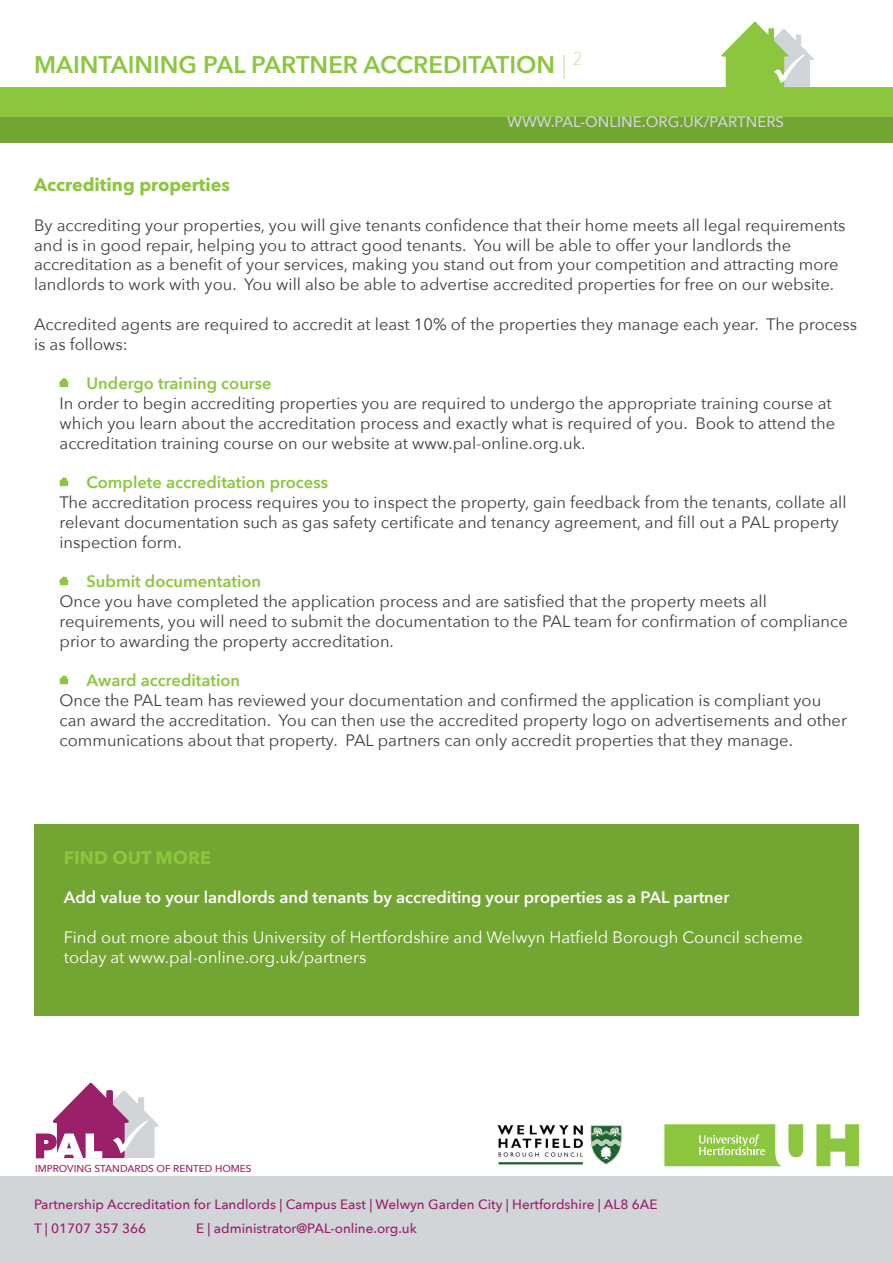
<style>
.page{position:relative;width:893px;height:1263px;background:#fff}
.page>*{position:absolute;margin:0;border:0;box-sizing:border-box;transform-origin:0 0}
.t1{font:600 24px "Avenir Next";color:#8bc63e}
.t2{font:700 18px "Avenir Next";color:#8bc63e}
.t3{font:16.5px/19.8px "Avenir Next";color:#3e3e3f}
.t4{font:16.5px/19.8px "Avenir Next";color:#fff}
.t5{font:600 16.5px "Avenir Next";color:#8bc63e}
.t6{font:600 16.5px "Avenir Next";color:#fff}
.t7{font:500 15px "Avenir Next";color:#d1d5d8}
.t8{font:500 13.5px/23.7px "Avenir Next";color:#982169}
.t9{font:500 10.05px "Avenir Next";color:#992069}
.s1{font-weight:200}
</style>
<div class="page">
<svg style="left:36px;top:1082px;width:123px;height:77px"></svg>
<div style="left:0;top:1176px;width:893px;height:87px;background:#d1d5d8"></div>
<div style="left:0;top:87px;width:893px;height:30px;background:#8bc63e"></div>
<div style="left:0;top:117px;width:893px;height:25px;background:#73a532"></div>
<svg style="left:721px;top:21px;width:93px;height:67px"></svg>
<svg style="left:60px;top:378px;width:8px;height:9px"></svg>
<svg style="left:60px;top:477px;width:8px;height:9px"></svg>
<svg style="left:60px;top:576px;width:8px;height:9px"></svg>
<svg style="left:60px;top:676px;width:8px;height:8px"></svg>
<div style="left:34px;top:824px;width:825px;height:191px;background:#73a532"></div>
<svg style="left:816px;top:1124px;width:43px;height:42px"></svg>
<svg style="left:788px;top:1124px;width:16px;height:33px"></svg>
<svg style="left:664px;top:1124px;width:117px;height:42px;background:#9bcd57"></svg>
<img style="left:497px;top:1125px;width:125px;height:40px">
<h1 class="t1" style="left:34px;top:50px;width:550px">MAINTAINING PAL PARTNER ACCREDITATION <span class="s1">|</span> <sup>2</sup></h1>
<p class="t7" style="left:507px;top:113px;width:278px">WWW.PAL-ONLINE.ORG.UK/PARTNERS</p>
<p class="t2" style="left:34px;top:174px;width:198px">Accrediting properties</p>
<p class="t3" style="left:34px;top:215px;width:813px">By accrediting your properties, you will give tenants confidence that their home meets all legal requirements and is in good repair, helping you to attract good tenants. You will be able to offer your landlords the accreditation as a benefit of your services, making you stand out from your competition and attracting more landlords to work with you. You will also be able to advertise accredited properties for free on our website.</p>
<p class="t3" style="left:34px;top:314px;width:825px">Accredited agents are required to accredit at least 10% of the properties they manage each year. The process is as follows:</p>
<p class="t5" style="left:60px;top:373px;width:214px">• Undergo training course</p>
<p class="t3" style="left:60px;top:393px;width:777px">In order to begin accrediting properties you are required to undergo the appropriate training course at which you learn about the accreditation process and exactly what is required of you. Book to attend the accreditation training course on our website at www.pal-online.org.uk.</p>
<p class="t5" style="left:60px;top:472px;width:270px">• Complete accreditation process</p>
<p class="t3" style="left:60px;top:492px;width:789px">The accreditation process requires you to inspect the property, gain feedback from the tenants, collate all relevant documentation such as gas safety certificate and tenancy agreement, and fill out a PAL property inspection form.</p>
<p class="t5" style="left:60px;top:571px;width:203px">• Submit documentation</p>
<p class="t3" style="left:60px;top:591px;width:790px">Once you have completed the application process and are satisfied that the property meets all requirements, you will need to submit the documentation to the PAL team for confirmation of compliance prior to awarding the property accreditation.</p>
<p class="t5" style="left:60px;top:670px;width:182px">• Award accreditation</p>
<p class="t3" style="left:60px;top:690px;width:789px">Once the PAL team has reviewed your documentation and confirmed the application is compliant you can award the accreditation. You can then use the accredited property logo on advertisements and other communications about that property. PAL partners can only accredit properties that they manage.</p>
<p class="t2" style="left:64px;top:846px;width:149px">FIND OUT MORE</p>
<p class="t6" style="left:64px;top:887px;width:667px">Add value to your landlords and tenants by accrediting your properties as a PAL partner</p>
<p class="t4" style="left:64px;top:927px;width:740px">Find out more about this University of Hertfordshire and Welwyn Hatfield Borough Council scheme today at www.pal-online.org.uk/partners</p>
<p class="t9" style="left:35px;top:1163px;width:218px">IMPROVING STANDARDS OF RENTED HOMES</p>
<p class="t8" style="left:34px;top:1192px;width:625px">Partnership Accreditation for Landlords | Campus East | Welwyn Garden City | Hertfordshire | AL8 6AE<br>T | 01707 357 366</p>
<p class="t8" style="left:196px;top:1216px;width:222px">E | administrator@PAL-online.org.uk</p>
</div>
